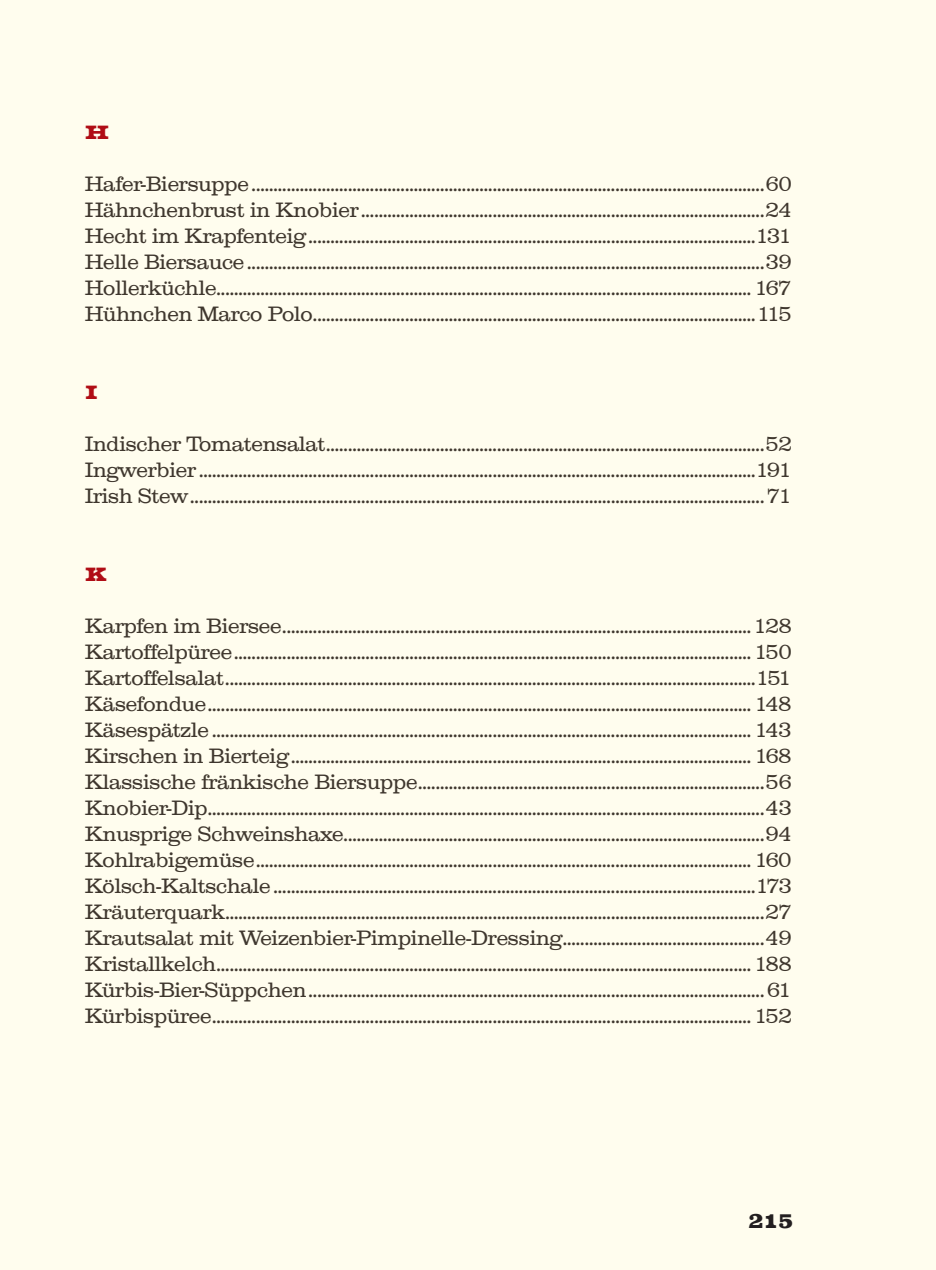
<style>
.page{position:relative;width:936px;height:1270px;background:#fff}
.page>*{position:absolute;margin:0;border:0;box-sizing:border-box;transform-origin:0 0}
.t1{font:700 21px "Volta EF";color:#231f20}
.t2{font:300 20px/26px "Clarendon";color:#3f372e;text-align:justify}
.t3{font:700 20px "Volta EF";color:#b00d15}
</style>
<div class="page">
<div style="left:0;top:0;width:935px;height:1270px;background:#fffdee"></div>
<p class="t3" style="left:85px;top:121px;width:25px">H</p>
<p class="t2" style="left:85px;top:171px;width:708px">Hafer-Biersuppe.....................................................................................................................60<br>Hähnchenbrust in Knobier ............................................................................................24<br>Hecht im Krapfenteig......................................................................................................131<br>Helle Biersauce ......................................................................................................................39<br>Hollerküchle.......................................................................................................................... 167<br>Hühnchen Marco Polo.....................................................................................................115</p>
<p class="t3" style="left:85px;top:381px;width:14px">I</p>
<p class="t2" style="left:85px;top:431px;width:708px">Indischer Tomatensalat....................................................................................................52<br>Ingwerbier ...............................................................................................................................191<br>Irish Stew...................................................................................................................................71</p>
<p class="t3" style="left:85px;top:563px;width:23px">K</p>
<p class="t2" style="left:85px;top:613px;width:708px">Karpfen im Biersee...........................................................................................................128<br>Kartoffelpüree...................................................................................................................... 150<br>Kartoffelsalat.........................................................................................................................151<br>Käsefondue............................................................................................................................ 148<br>Käsespätzle ........................................................................................................................... 143<br>Kirschen in Bierteig......................................................................................................... 168<br>Klassische fränkische Biersuppe...............................................................................56<br>Knobier-Dip...............................................................................................................................43<br>Knusprige Schweinshaxe................................................................................................94<br>Kohlrabigemüse................................................................................................................. 160<br>Kölsch-Kaltschale ..............................................................................................................173<br>Kräuterquark...........................................................................................................................27<br>Krautsalat mit Weizenbier-Pimpinelle-Dressing..............................................49<br>Kristallkelch.......................................................................................................................... 188<br>Kürbis-Bier-Süppchen........................................................................................................61<br>Kürbispüree........................................................................................................................... 152</p>
<p class="t1" style="left:747px;top:1209px;width:48px">215</p>
</div>
